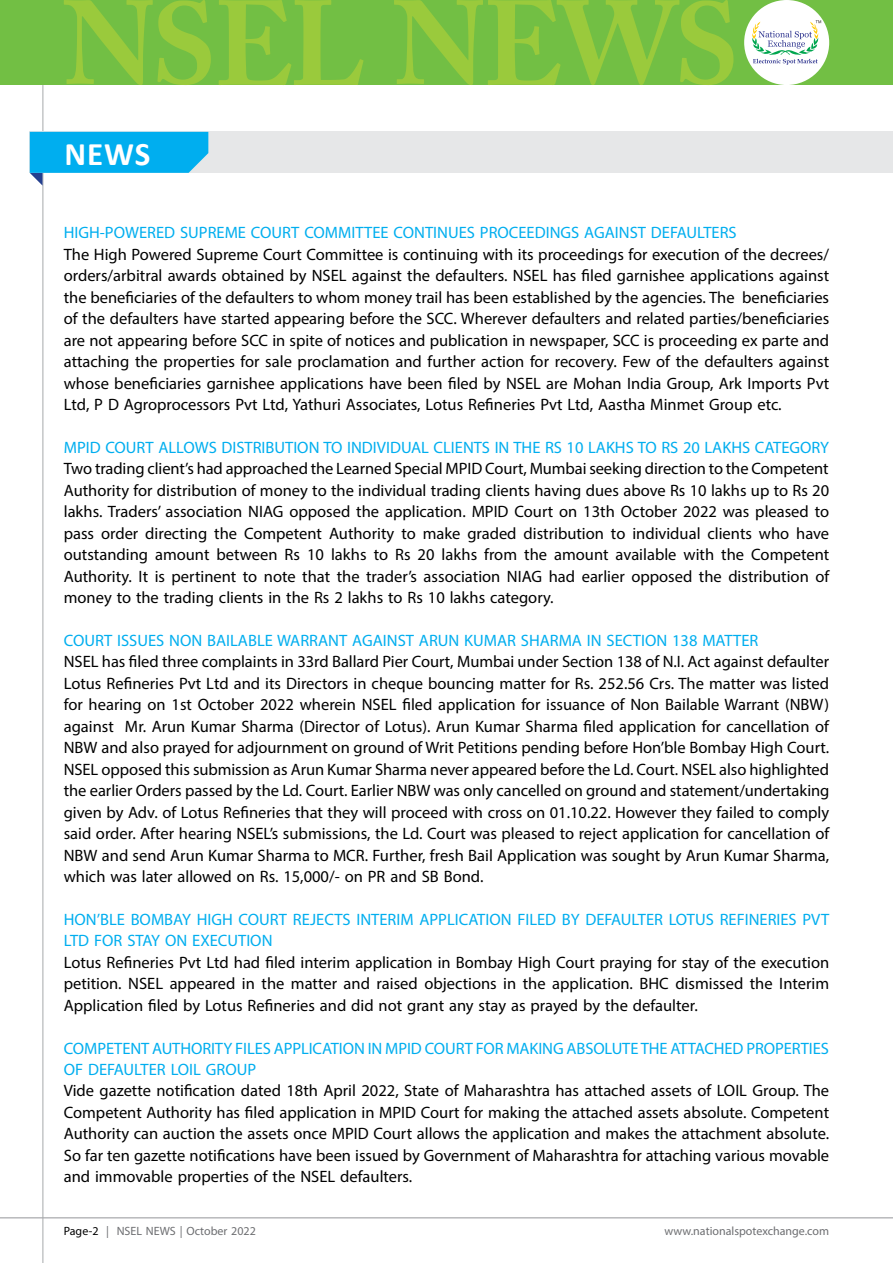
<style>
.page{position:relative;width:893px;height:1263px;background:#fff}
.page>*{position:absolute;margin:0;border:0;box-sizing:border-box;transform-origin:0 0}
.t1{font:700 33px "Calibri";color:#fff}
.t2{font:16.5px/21.5px "Myriad Pro";color:#000;text-align:justify}
.t3{font:16.5px/21.5px "Myriad Pro";color:#00aeef}
.t4{font:12px "Myriad Pro";color:#6d6e71}
.s1{color:#000}
</style>
<div class="page">
<div style="left:0;top:0;width:893px;height:85px;background:#72bf44"></div>
<svg style="left:64px;top:0;width:147px;height:85px"></svg>
<svg style="left:219px;top:0;width:144px;height:85px"></svg>
<svg style="left:394px;top:0;width:339px;height:85px"></svg>
<div style="left:744px;top:0;width:85px;height:85px;background:#fff;border-radius:50%"></div>
<svg style="left:752px;top:20px;width:69px;height:45px"></svg>
<hr style="left:0;top:1217px;width:893px;height:1px;background:#949699">
<hr style="left:43px;top:85px;width:1px;height:1178px;background:#a7a9ac">
<div style="left:30px;top:132px;width:863px;height:41px;background:#e6e7e8"></div>
<svg style="left:30px;top:132px;width:178px;height:54px"></svg>
<h1 class="t1" style="left:64px;top:130px;width:88px">NEWS</h1>
<p class="t3" style="left:64px;top:222px;width:674px">HIGH-POWERED SUPREME COURT COMMITTEE CONTINUES PROCEEDINGS AGAINST DEFAULTERS</p>
<p class="t2" style="left:64px;top:243px;width:767px">The High Powered Supreme Court Committee is continuing with its proceedings for execution of the decrees/ orders/arbitral awards obtained by NSEL against the defaulters. NSEL has filed garnishee applications against the beneficiaries of the defaulters to whom money trail has been established by the agencies. The beneficiaries of the defaulters have started appearing before the SCC. Wherever defaulters and related parties/beneficiaries are not appearing before SCC in spite of notices and publication in newspaper, SCC is proceeding ex parte and attaching the properties for sale proclamation and further action for recovery. Few of the defaulters against whose beneficiaries garnishee applications have been filed by NSEL are Mohan India Group, Ark Imports Pvt Ltd, P D Agroprocessors Pvt Ltd, Yathuri Associates, Lotus Refineries Pvt Ltd, Aastha Minmet Group etc.</p>
<p class="t3" style="left:64px;top:436px;width:767px">MPID COURT ALLOWS DISTRIBUTION TO INDIVIDUAL CLIENTS IN THE RS 10 LAKHS TO RS 20 LAKHS CATEGORY</p>
<p class="t2" style="left:64px;top:458px;width:767px">Two trading client’s had approached the Learned Special MPID Court, Mumbai seeking direction to the Competent Authority for distribution of money to the individual trading clients having dues above Rs 10 lakhs up to Rs 20 lakhs. Traders’ association NIAG opposed the application. MPID Court on 13th October 2022 was pleased to pass order directing the Competent Authority to make graded distribution to individual clients who have outstanding amount between Rs 10 lakhs to Rs 20 lakhs from the amount available with the Competent Authority. It is pertinent to note that the trader’s association NIAG had earlier opposed the distribution of money to the trading clients in the Rs 2 lakhs to Rs 10 lakhs category.</p>
<p class="t3" style="left:64px;top:629px;width:696px">COURT ISSUES NON BAILABLE WARRANT AGAINST ARUN KUMAR SHARMA IN SECTION 138 MATTER</p>
<p class="t2" style="left:64px;top:651px;width:767px">NSEL has filed three complaints in 33rd Ballard Pier Court, Mumbai under Section 138 of N.I. Act against defaulter Lotus Refineries Pvt Ltd and its Directors in cheque bouncing matter for Rs. 252.56 Crs. The matter was listed for hearing on 1st October 2022 wherein NSEL filed application for issuance of Non Bailable Warrant (NBW) against Mr. Arun Kumar Sharma (Director of Lotus). Arun Kumar Sharma filed application for cancellation of NBW and also prayed for adjournment on ground of Writ Petitions pending before Hon’ble Bombay High Court.<br>NSEL opposed this submission as Arun Kumar Sharma never appeared before the Ld. Court. NSEL also highlighted the earlier Orders passed by the Ld. Court. Earlier NBW was only cancelled on ground and statement/undertaking given by Adv. of Lotus Refineries that they will proceed with cross on 01.10.22. However they failed to comply said order. After hearing NSEL’s submissions, the Ld. Court was pleased to reject application for cancellation of NBW and send Arun Kumar Sharma to MCR. Further, fresh Bail Application was sought by Arun Kumar Sharma, which was later allowed on Rs. 15,000/- on PR and SB Bond.</p>
<p class="t3" style="left:64px;top:908px;width:767px">HON’BLE BOMBAY HIGH COURT REJECTS INTERIM APPLICATION FILED BY DEFAULTER LOTUS REFINERIES PVT<br>LTD FOR STAY ON EXECUTION</p>
<p class="t2" style="left:64px;top:951px;width:767px">Lotus Refineries Pvt Ltd had filed interim application in Bombay High Court praying for stay of the execution petition. NSEL appeared in the matter and raised objections in the application. BHC dismissed the Interim Application filed by Lotus Refineries and did not grant any stay as prayed by the defaulter.</p>
<p class="t3" style="left:64px;top:1037px;width:767px">COMPETENT AUTHORITY FILES APPLICATION IN MPID COURT FOR MAKING ABSOLUTE THE ATTACHED PROPERTIES<br>OF DEFAULTER LOIL GROUP</p>
<p class="t2" style="left:64px;top:1080px;width:767px">Vide gazette notification dated 18th April 2022, State of Maharashtra has attached assets of LOIL Group. The Competent Authority has filed application in MPID Court for making the attached assets absolute. Competent Authority can auction the assets once MPID Court allows the application and makes the attachment absolute.<br>So far ten gazette notifications have been issued by Government of Maharashtra for attaching various movable and immovable properties of the NSEL defaulters.</p>
<p class="t4" style="left:64px;top:1223px;width:194px"><span class="s1">Page-2</span> | NSEL NEWS | October 2022</p>
<p class="t4" style="left:664px;top:1223px;width:166px">www.nationalspotexchange.com</p>
</div>
